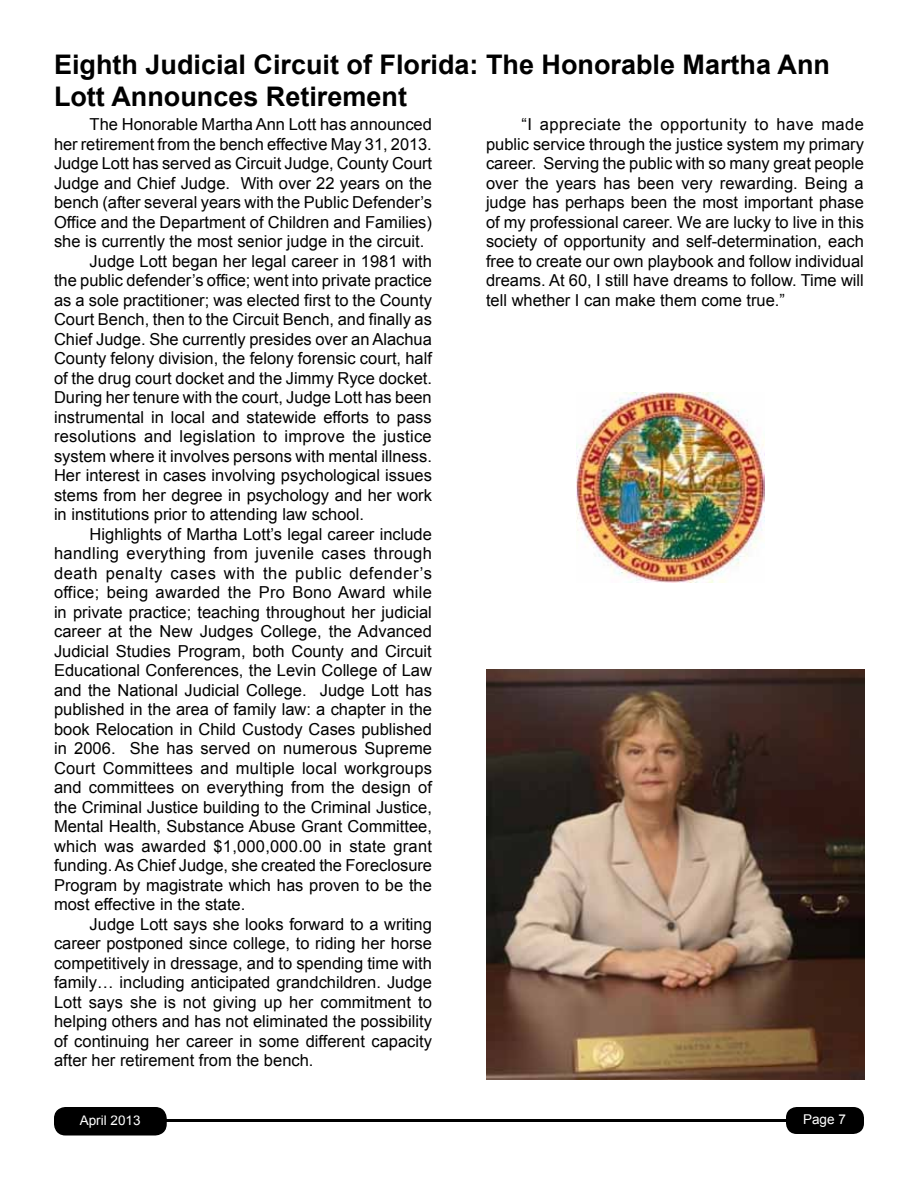
<style>
.page{position:relative;width:918px;height:1188px;background:#fff}
.page>*{position:absolute;margin:0;border:0;box-sizing:border-box;transform-origin:0 0}
.t1{font:700 27px/32.4px "Arial";color:#000}
.t2{font:16.5px/19.5px "Arial";color:#000;text-align:justify}
.t3{font:16.5px "Arial";letter-spacing:.025em;color:#000}
.t4{font:16.5px "Arial";letter-spacing:.035em;color:#000}
.t5{font:13.5px "Arial";color:#fff}
</style>
<div class="page">
<div style="left:55px;top:1108px;width:111px;height:27px;background:#000;border-radius:11px"></div>
<div style="left:54px;top:1107px;width:113px;height:29px;border:2px solid #000;border-radius:11px"></div>
<div style="left:786px;top:1107px;width:78px;height:27px;background:#000;border-radius:11px"></div>
<hr style="left:81px;top:1119px;width:736px;height:3px;background:#000">
<img style="left:576px;top:392px;width:189px;height:190px">
<img style="left:486px;top:670px;width:378px;height:410px">
<h1 class="t1" style="left:54px;top:49px;width:778px">Eighth Judicial Circuit of Florida: The Honorable Martha Ann<br>Lott Announces Retirement</h1>
<p class="t2" style="left:90px;top:115px;width:344px">The Honorable Martha Ann Lott has announced</p>
<p class="t2" style="left:54px;top:134px;width:379px">her retirement from the bench effective May 31, 2013.</p>
<p class="t2" style="left:54px;top:154px;width:380px">Judge Lott has served as Circuit Judge, County Court</p>
<p class="t2" style="left:54px;top:173px;width:380px">Judge and Chief Judge. With over 22 years on the</p>
<p class="t2" style="left:54px;top:193px;width:380px">bench (after several years with the Public Defender’s</p>
<p class="t2" style="left:54px;top:212px;width:379px">Office and the Department of Children and Families)</p>
<p class="t2" style="left:54px;top:232px;width:372px">she is currently the most senior judge in the circuit.</p>
<p class="t2" style="left:90px;top:251px;width:344px">Judge Lott began her legal career in 1981 with</p>
<p class="t2" style="left:54px;top:271px;width:380px">the public defender’s office; went into private practice</p>
<p class="t2" style="left:54px;top:290px;width:379px">as a sole practitioner; was elected first to the County</p>
<p class="t2" style="left:54px;top:310px;width:379px">Court Bench, then to the Circuit Bench, and finally as</p>
<p class="t2" style="left:54px;top:329px;width:379px">Chief Judge. She currently presides over an Alachua</p>
<p class="t2" style="left:54px;top:349px;width:380px">County felony division, the felony forensic court, half</p>
<p class="t2" style="left:54px;top:368px;width:380px">of the drug court docket and the Jimmy Ryce docket.</p>
<p class="t2" style="left:54px;top:388px;width:379px">During her tenure with the court, Judge Lott has been</p>
<p class="t2" style="left:54px;top:407px;width:379px">instrumental in local and statewide efforts to pass</p>
<p class="t2" style="left:54px;top:427px;width:379px">resolutions and legislation to improve the justice</p>
<p class="t2" style="left:54px;top:446px;width:379px">system where it involves persons with mental illness.</p>
<p class="t2" style="left:54px;top:466px;width:380px">Her interest in cases involving psychological issues</p>
<p class="t2" style="left:54px;top:485px;width:379px">stems from her degree in psychology and her work</p>
<p class="t2" style="left:54px;top:505px;width:311px">in institutions prior to attending law school.</p>
<p class="t2" style="left:90px;top:524px;width:344px">Highlights of Martha Lott’s legal career include</p>
<p class="t3" style="left:54px;top:543px;width:380px">handling everything from juvenile cases through</p>
<p class="t4" style="left:54px;top:562px;width:380px">death penalty cases with the public defender’s</p>
<p class="t2" style="left:54px;top:583px;width:379px">office; being awarded the Pro Bono Award while</p>
<p class="t2" style="left:54px;top:602px;width:379px">in private practice; teaching throughout her judicial</p>
<p class="t2" style="left:54px;top:622px;width:380px">career at the New Judges College, the Advanced</p>
<p class="t2" style="left:54px;top:641px;width:379px">Judicial Studies Program, both County and Circuit</p>
<p class="t2" style="left:54px;top:661px;width:379px">Educational Conferences, the Levin College of Law</p>
<p class="t2" style="left:54px;top:680px;width:379px">and the National Judicial College. Judge Lott has</p>
<p class="t2" style="left:54px;top:700px;width:380px">published in the area of family law: a chapter in the</p>
<p class="t2" style="left:54px;top:719px;width:379px">book Relocation in Child Custody Cases published</p>
<p class="t2" style="left:54px;top:739px;width:380px">in 2006. She has served on numerous Supreme</p>
<p class="t2" style="left:54px;top:758px;width:380px">Court Committees and multiple local workgroups</p>
<p class="t2" style="left:54px;top:778px;width:380px">and committees on everything from the design of</p>
<p class="t2" style="left:54px;top:797px;width:379px">the Criminal Justice building to the Criminal Justice,</p>
<p class="t2" style="left:54px;top:817px;width:379px">Mental Health, Substance Abuse Grant Committee,</p>
<p class="t2" style="left:54px;top:836px;width:380px">which was awarded $1,000,000.00 in state grant</p>
<p class="t2" style="left:54px;top:856px;width:380px">funding. As Chief Judge, she created the Foreclosure</p>
<p class="t2" style="left:54px;top:875px;width:379px">Program by magistrate which has proven to be the</p>
<p class="t2" style="left:54px;top:895px;width:193px">most effective in the state.</p>
<p class="t2" style="left:90px;top:914px;width:344px">Judge Lott says she looks forward to a writing</p>
<p class="t2" style="left:54px;top:934px;width:379px">career postponed since college, to riding her horse</p>
<p class="t2" style="left:54px;top:953px;width:379px">competitively in dressage, and to spending time with</p>
<p class="t2" style="left:54px;top:973px;width:379px">family… including anticipated grandchildren. Judge</p>
<p class="t2" style="left:54px;top:992px;width:379px">Lott says she is not giving up her commitment to</p>
<p class="t2" style="left:54px;top:1012px;width:379px">helping others and has not eliminated the possibility</p>
<p class="t2" style="left:54px;top:1031px;width:379px">of continuing her career in some different capacity</p>
<p class="t2" style="left:54px;top:1051px;width:261px">after her retirement from the bench.</p>
<p class="t2" style="left:486px;top:115px;width:380px;text-indent:36px">“I appreciate the opportunity to have made public service through the justice system my primary career. Serving the public with so many great people over the years has been very rewarding. Being a judge has perhaps been the most important phase of my professional career. We are lucky to live in this society of opportunity and self-determination, each free to create our own playbook and follow individual dreams. At 60, I still have dreams to follow. Time will tell whether I can make them come true.”</p>
<p class="t5" style="left:80px;top:1111px;width:62px">April 2013</p>
<p class="t5" style="left:803px;top:1111px;width:44px">Page 7</p>
</div>
